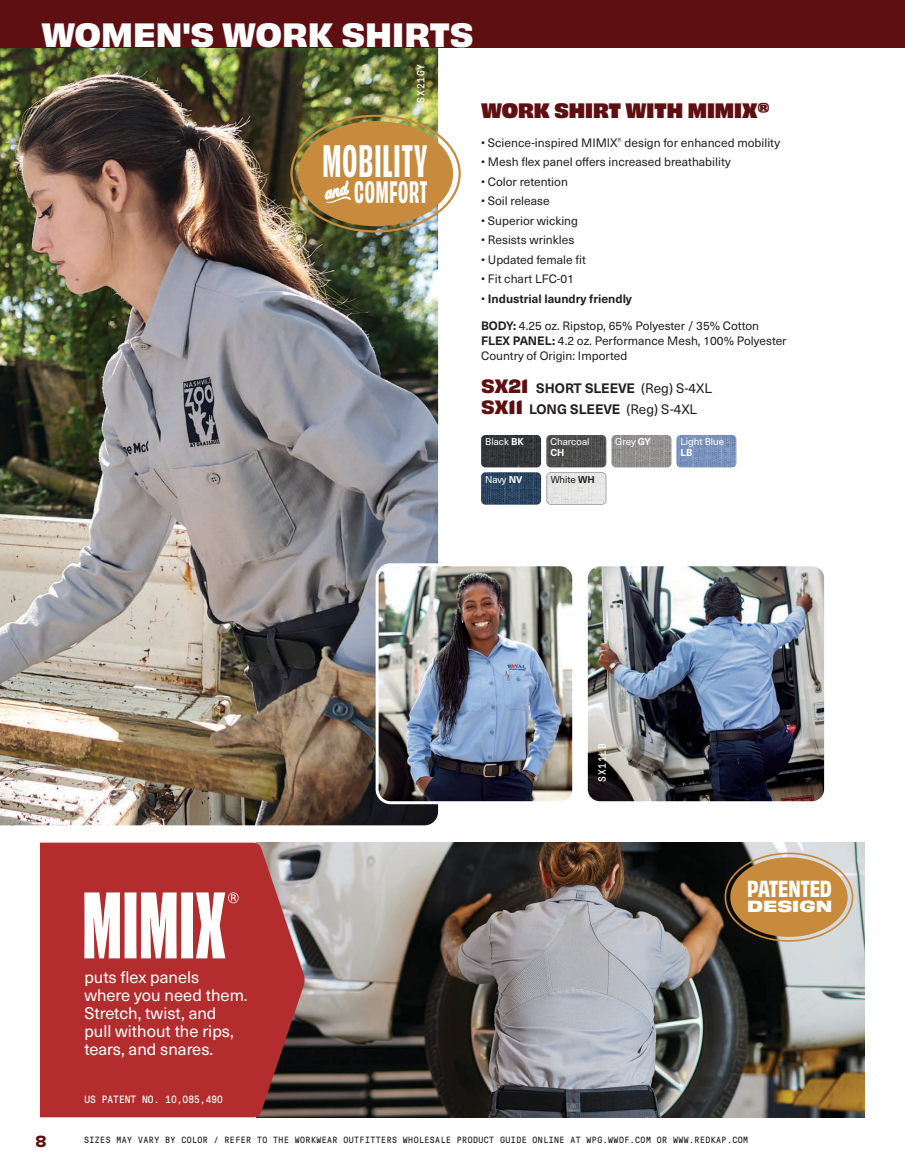
<style>
.page{position:relative;width:905px;height:1175px;background:#fff}
.page>*{position:absolute;margin:0;border:0;box-sizing:border-box;transform-origin:0 0}
.t1{font:700 condensed 42.3px "Obviously";letter-spacing:.025em;color:#fff}
.t2{font:700 31.5px "Obviously";color:#fff}
.t3{font:700 condensed 28.8px "Obviously";letter-spacing:.025em;color:#fff}
.t4{font:700 21.6px "Obviously Narw";color:#fff}
.t5{font:19.5px "Obviously Blck";color:#5e0f12}
.t6{font:16.5px/18px "Neue Haas Unica W1 G";color:#fff}
.t7{font:700 expanded 15px "Obviously";color:#fff}
.t8{font:15px "Obviously Semi";color:#5e0f12}
.t9{font:700 13.5px/21px "Neue Haas Unica W1 G";color:#231f20}
.t10{font:12px/15px "Neue Haas Unica W1 G";color:#231f20}
.t11{font:700 12px "Neue Haas Unica W1 G";color:#231f20}
.t12{font:10.5px "GT Pressura Mono";color:#fff}
.t13{font:9.75px "Neue Haas Unica W1 G";color:#fff}
.t14{font:9.75px "Neue Haas Unica W1 G";color:#231f20}
.t15{font:700 9.75px "Neue Haas Unica W1 G";color:#fff}
.t16{font:9px "GT Pressura Mono";letter-spacing:.05em;color:#231f20}
.s1{font-weight:400}
.s2{font-weight:700}
.s3{font-family:"Obviously";font-size:18px;color:#5e0f12}
</style>
<div class="page">
<img style="left:0;top:47px;width:438px;height:778px">
<div style="left:0;top:0;width:904px;height:47px;background:#5e0f12"></div>
<img style="left:304px;top:842px;width:560px;height:275px">
<svg style="left:724px;top:852px;width:129px;height:89px;background:#898479"></svg>
<div style="left:730px;top:857px;width:117px;height:80px;background:#c88a3d;border-radius:50%"></div>
<svg style="left:40px;top:842px;width:264px;height:275px;background:#ac3233"></svg>
<img style="left:589px;top:567px;width:234px;height:233px">
<div style="left:585px;top:563px;width:242px;height:241px;border:3px solid #fff;border-radius:14px"></div>
<img style="left:377px;top:565px;width:194px;height:237px">
<div style="left:375px;top:563px;width:200px;height:241px;border:3px solid #fff;border-radius:14px"></div>
<img style="left:481px;top:435px;width:60px;height:32px">
<img style="left:546px;top:435px;width:60px;height:32px">
<img style="left:611px;top:435px;width:60px;height:32px">
<img style="left:676px;top:435px;width:60px;height:32px">
<img style="left:481px;top:472px;width:60px;height:32px">
<img style="left:547px;top:472px;width:59px;height:32px">
<div style="left:546px;top:472px;width:60px;height:32px;border:1px solid #a7a9ac;border-radius:5px"></div>
<svg style="left:84px;top:892px;width:154px;height:66px"></svg>
<img style="left:290px;top:115px;width:171px;height:117px">
<h2 class="t2" style="left:41px;top:10px;width:433px">WOMEN'S WORK SHIRTS</h2>
<p class="t12" style="left:415px;top:102px;width:40px;rotate:-90deg">SX21GY</p>
<h1 class="t1" style="left:322px;top:131px;width:106px">MOBILITY</h1>
<h3 class="t3" style="left:354px;top:172px;width:74px">COMFORT</h3>
<h3 class="t5" style="left:481px;top:95px;width:289px">WORK SHIRT WITH MIMIX<sup>®</sup></h3>
<p class="t10" style="left:481px;top:134px;width:300px">• Science-inspired MIMIX<sup>®</sup> design for enhanced mobility</p>
<p class="t10" style="left:481px;top:154px;width:251px">• Mesh flex panel offers increased breathability</p>
<p class="t10" style="left:481px;top:173px;width:88px">• Color retention</p>
<p class="t10" style="left:481px;top:193px;width:70px">• Soil release</p>
<p class="t10" style="left:481px;top:212px;width:98px">• Superior wicking</p>
<p class="t10" style="left:481px;top:232px;width:95px">• Resists wrinkles</p>
<p class="t10" style="left:481px;top:251px;width:106px">• Updated female fit</p>
<p class="t10" style="left:481px;top:271px;width:94px">• Fit chart LFC-01</p>
<p class="t11" style="left:481px;top:289px;width:152px"><span class="s1">•</span> Industrial laundry friendly</p>
<p class="t10" style="left:481px;top:317px;width:307px"><span class="s2">BODY:</span> 4.25 oz. Ripstop, 65% Polyester / 35% Cotton<br><span class="s2">FLEX PANEL:</span> 4.2 oz. Performance Mesh, 100% Polyester<br>Country of Origin: Imported</p>
<p class="t9" style="left:481px;top:377px;width:232px"><span class="s3">SX21</span> SHORT SLEEVE <span class="s1">(Reg) S-4XL<br></span><span class="s3">SX11</span> LONG SLEEVE <span class="s1">(Reg) S-4XL</span></p>
<p class="t13" style="left:485px;top:434px;width:40px">Black <span class="s2">BK</span></p>
<p class="t13" style="left:550px;top:434px;width:41px">Charcoal</p>
<p class="t15" style="left:550px;top:445px;width:16px">CH</p>
<p class="t13" style="left:615px;top:434px;width:37px">Grey <span class="s2">GY</span></p>
<p class="t13" style="left:680px;top:434px;width:45px">Light Blue</p>
<p class="t15" style="left:680px;top:445px;width:13px">LB</p>
<p class="t13" style="left:485px;top:472px;width:39px">Navy <span class="s2">NV</span></p>
<p class="t14" style="left:550px;top:472px;width:46px">White <span class="s2">WH</span></p>
<h3 class="t6" style="left:84px;top:966px;width:165px">puts flex panels where you need them.<br>Stretch, twist, and<br>pull without the rips, tears, and snares.</h3>
<p class="t12" style="left:84px;top:1093px;width:140px">US PATENT NO. 10,085,490</p>
<p class="t12" style="left:596px;top:781px;width:40px;rotate:-90deg">SX11LB</p>
<h3 class="t4" style="left:747px;top:873px;width:86px">PATENTED</h3>
<p class="t7" style="left:747px;top:894px;width:86px">DESIGN</p>
<p class="t8" style="left:35px;top:1128px;width:13px">8</p>
<p class="t16" style="left:84px;top:1135px;width:665px">SIZES MAY VARY BY COLOR / REFER TO THE WORKWEAR OUTFITTERS WHOLESALE PRODUCT GUIDE ONLINE AT WPG.WWOF.COM OR WWW.REDKAP.COM</p>
</div>
